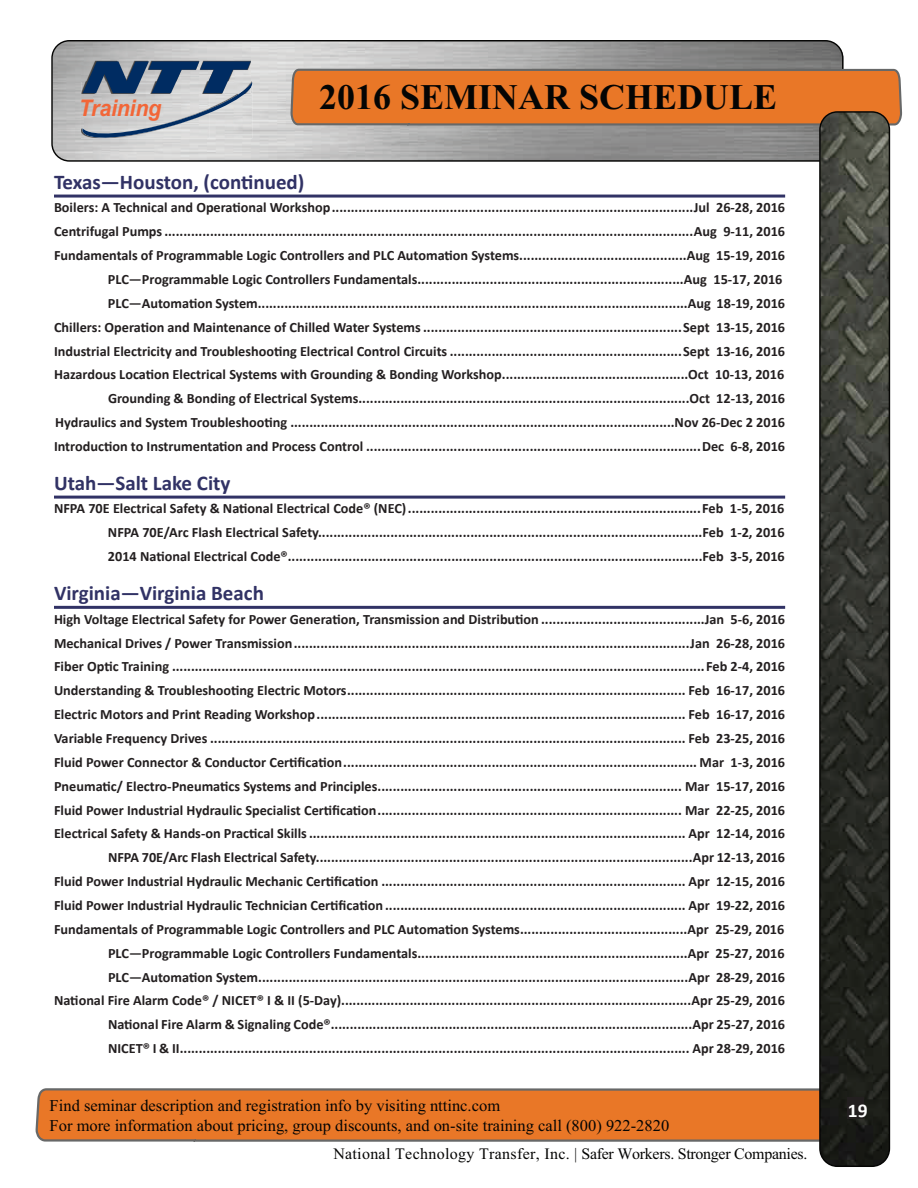
<style>
.page{position:relative;width:918px;height:1188px;background:#fff}
.page>*{position:absolute;margin:0;border:0;box-sizing:border-box;transform-origin:0 0}
.t1{font:700 36px "Times New Roman";color:#050504}
.t2{font:italic 700 22.95px "Arial";letter-spacing:-.01em;color:#f26638;scale:.93 1}
.t3{font:700 21px "Calibri";color:#313265}
.t4{font:700 19.5px "Calibri";color:#fff}
.t5{font:19.5px "Times New Roman";color:#fff}
.t6{font:700 18px "Calibri";color:#fff}
.t7{font:16.5px/19.8px "Times New Roman";color:#050504}
.t8{font:15.9px "Times New Roman";letter-spacing:-.01em;color:#050504}
.t9{font:700 14.25px/23.9px "Calibri";color:#231f20;text-align:right}
.s1{font-size:19.5px}
</style>
<div class="page">
<svg style="left:51px;top:40px;width:793px;height:122px"></svg>
<svg style="left:291px;top:69px;width:611px;height:57px"></svg>
<svg style="left:36px;top:1088px;width:783px;height:54px;fill:#e97727"></svg>
<svg style="left:819px;top:111px;width:71px;height:1056px"></svg>
<svg style="left:82px;top:61px;width:173px;height:81px"></svg>
<div style="left:848px;top:1097px;width:16px;height:22px;background:#231f20"></div>
<hr style="left:54px;top:195px;width:731px;height:3px;background:#313265">
<hr style="left:54px;top:496px;width:731px;height:3px;background:#313265">
<hr style="left:54px;top:606px;width:731px;height:3px;background:#313265">
<h2 class="t2" style="left:79px;top:93px;width:90px">Training</h2>
<h1 class="t1" style="left:319px;top:72px;width:460px">2016 SEMINAR SCHEDULE</h1>
<h3 class="t3" style="left:54px;top:168px;width:252px">Texas—Houston, (continued)</h3>
<p class="t9" style="left:54px;top:196px;width:733px">Boilers: A Technical and Operational Workshop...............................................................................................Jul 26-28, 2016<br>Centrifugal Pumps...........................................................................................................................................Aug 9-11, 2016<br>Fundamentals of Programmable Logic Controllers and PLC Automation Systems............................................Aug 15-19, 2016<br>PLC—Programmable Logic Controllers Fundamentals......................................................................Aug 15-17, 2016<br>PLC—Automation System.................................................................................................................Aug 18-19, 2016<br>Chillers: Operation and Maintenance of Chilled Water Systems ....................................................................Sept 13-15, 2016<br>Industrial Electricity and Troubleshooting Electrical Control Circuits .............................................................Sept 13-16, 2016<br>Hazardous Location Electrical Systems with Grounding &amp; Bonding Workshop.................................................Oct 10-13, 2016<br>Grounding &amp; Bonding of Electrical Systems.......................................................................................Oct 12-13, 2016<br>Hydraulics and System Troubleshooting .....................................................................................................Nov 26-Dec 2 2016<br>Introduction to Instrumentation and Process Control ........................................................................................Dec 6-8, 2016</p>
<h3 class="t3" style="left:54px;top:469px;width:178px">Utah—Salt Lake City</h3>
<p class="t9" style="left:108px;top:497px;width:678px;text-align:justify;text-indent:-54px">NFPA 70E Electrical Safety &amp; National Electrical Code® (NEC).............................................................................Feb 1-5, 2016<br>NFPA 70E/Arc Flash Electrical Safety.....................................................................................................Feb 1-2, 2016<br>2014 National Electrical Code®.............................................................................................................Feb 3-5, 2016</p>
<h3 class="t3" style="left:54px;top:579px;width:211px">Virginia—Virginia Beach</h3>
<p class="t9" style="left:54px;top:607px;width:733px">High Voltage Electrical Safety for Power Generation, Transmission and Distribution ...........................................Jan 5-6, 2016<br>Mechanical Drives / Power Transmission........................................................................................................Jan 26-28, 2016<br>Fiber Optic Training ............................................................................................................................................Feb 2-4, 2016<br>Understanding &amp; Troubleshooting Electric Motors......................................................................................... Feb 16-17, 2016<br>Electric Motors and Print Reading Workshop................................................................................................. Feb 16-17, 2016<br>Variable Frequency Drives ............................................................................................................................. Feb 23-25, 2016<br>Fluid Power Connector &amp; Conductor Certification............................................................................................. Mar 1-3, 2016<br>Pneumatic/ Electro-Pneumatics Systems and Principles................................................................................ Mar 15-17, 2016<br>Fluid Power Industrial Hydraulic Specialist Certification................................................................................ Mar 22-25, 2016<br>Electrical Safety &amp; Hands-on Practical Skills................................................................................................... Apr 12-14, 2016<br>NFPA 70E/Arc Flash Electrical Safety...................................................................................................Apr 12-13, 2016<br>Fluid Power Industrial Hydraulic Mechanic Certification ................................................................................ Apr 12-15, 2016<br>Fluid Power Industrial Hydraulic Technician Certification ............................................................................... Apr 19-22, 2016<br>Fundamentals of Programmable Logic Controllers and PLC Automation Systems............................................Apr 25-29, 2016<br>PLC—Programmable Logic Controllers Fundamentals.......................................................................Apr 25-27, 2016<br>PLC—Automation System.................................................................................................................Apr 28-29, 2016<br>National Fire Alarm Code® / NICET® I &amp; II (5-Day)............................................................................................Apr 25-29, 2016<br>National Fire Alarm &amp; Signaling Code®...............................................................................................Apr 25-27, 2016<br>NICET® I &amp; II...................................................................................................................................... Apr 28-29, 2016</p>
<p class="t7" style="left:50px;top:1095px;width:621px">Find seminar description and registration info by visiting nttinc.com<br>For more information about pricing, group discounts, and on-site training call (800) 922-2820</p>
<p class="t8" style="left:334px;top:1143px;width:475px">National Technology Transfer, Inc. | Safer Workers. Stronger Companies.</p>
<p class="t6" style="left:844px;top:1091px;width:25px">19<span class="s1">1 9</span></p>
<h3 class="t4" style="left:848px;top:1098px;width:21px">19</h3>
<h3 class="t5" style="left:850px;top:1099px;width:11px">1</h3>
</div>
